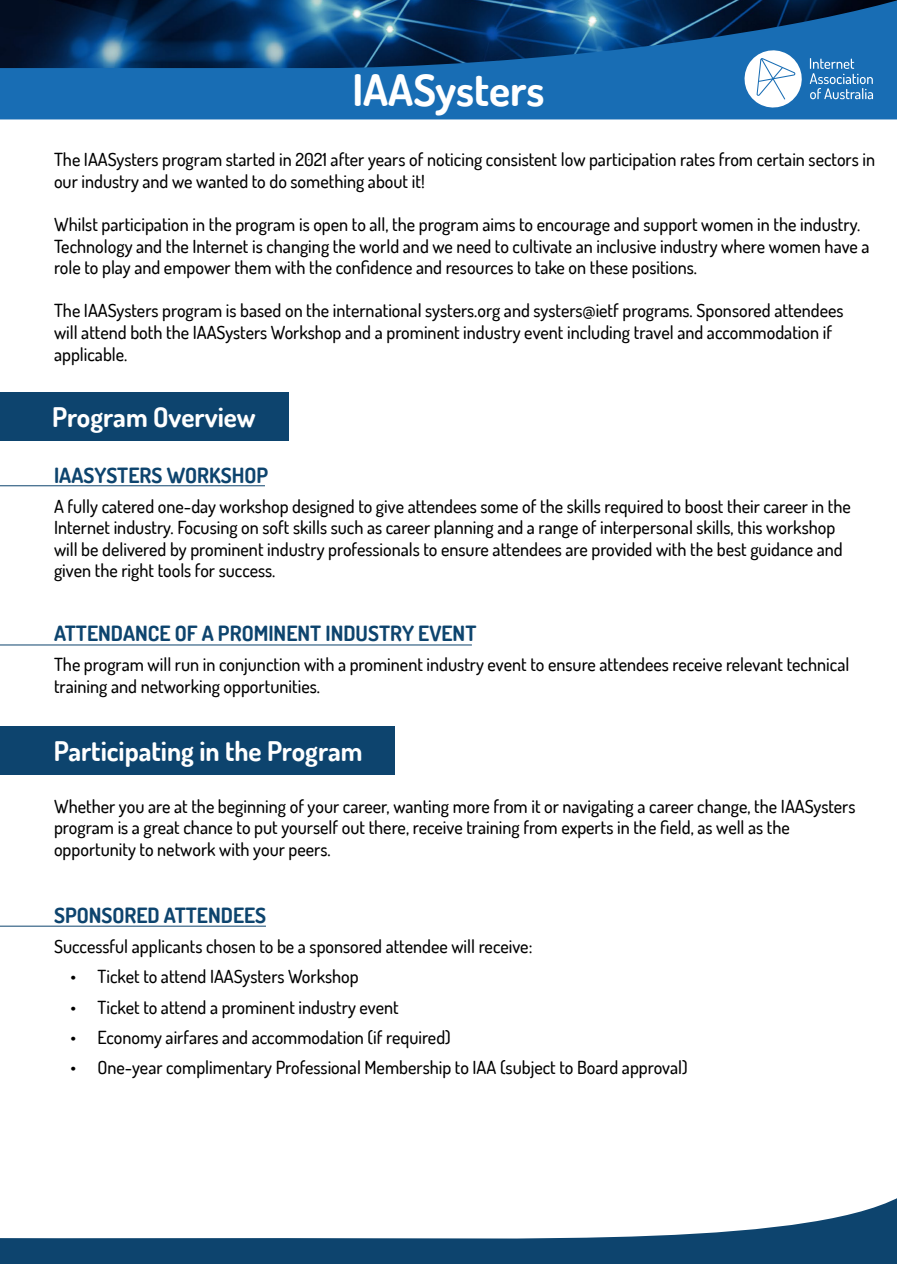
<style>
.page{position:relative;width:897px;height:1264px;background:#fff}
.page>*{position:absolute;margin:0;border:0;box-sizing:border-box;transform-origin:0 0}
.t1{font:700 43.5px "Dosis";color:#fff}
.t2{font:700 27px "Dosis";color:#fff}
.t3{font:700 21px "Dosis";color:#0d446e}
.t4{font:500 18px/21.6px "Dosis";color:#000}
</style>
<div class="page">
<svg style="left:0;top:0;width:896px;height:119px;background:#12528b"></svg>
<svg style="left:0;top:1198px;width:896px;height:66px"></svg>
<svg style="left:744px;top:50px;width:128px;height:62px"></svg>
<hr style="left:0;top:485px;width:265px;height:1px;background:#0d446e">
<div style="left:0;top:392px;width:288px;height:49px;background:#0d446e"></div>
<hr style="left:0;top:644px;width:472px;height:1px;background:#0d446e">
<div style="left:0;top:725px;width:394px;height:49px;background:#0d446e"></div>
<hr style="left:0;top:925px;width:266px;height:1px;background:#0d446e">
<h1 class="t1" style="left:352px;top:62px;width:194px">IAASysters</h1>
<p class="t4" style="left:54px;top:148px;width:822px">The IAASysters program started in 2021 after years of noticing consistent low participation rates from certain sectors in our industry and we wanted to do something about it!</p>
<p class="t4" style="left:54px;top:213px;width:817px">Whilst participation in the program is open to all, the program aims to encourage and support women in the industry.<br>Technology and the Internet is changing the world and we need to cultivate an inclusive industry where women have a role to play and empower them with the confidence and resources to take on these positions.</p>
<p class="t4" style="left:54px;top:299px;width:791px">The IAASysters program is based on the international systers.org and systers@ietf programs. Sponsored attendees will attend both the IAASysters Workshop and a prominent industry event including travel and accommodation if applicable.</p>
<h2 class="t2" style="left:52px;top:400px;width:205px">Program Overview</h2>
<p class="t3" style="left:54px;top:461px;width:216px">IAASYSTERS WORKSHOP</p>
<p class="t4" style="left:54px;top:495px;width:798px">A fully catered one-day workshop designed to give attendees some of the skills required to boost their career in the Internet industry. Focusing on soft skills such as career planning and a range of interpersonal skills, this workshop will be delivered by prominent industry professionals to ensure attendees are provided with the best guidance and given the right tools for success.</p>
<p class="t3" style="left:54px;top:620px;width:424px">ATTENDANCE OF A PROMINENT INDUSTRY EVENT</p>
<p class="t4" style="left:54px;top:653px;width:796px">The program will run in conjunction with a prominent industry event to ensure attendees receive relevant technical training and networking opportunities.</p>
<h2 class="t2" style="left:54px;top:733px;width:310px">Participating in the Program</h2>
<p class="t4" style="left:54px;top:794px;width:803px">Whether you are at the beginning of your career, wanting more from it or navigating a career change, the IAASysters program is a great chance to put yourself out there, receive training from experts in the field, as well as the opportunity to network with your peers.</p>
<p class="t3" style="left:54px;top:902px;width:214px">SPONSORED ATTENDEES</p>
<p class="t4" style="left:54px;top:935px;width:480px">Successful applicants chosen to be a sponsored attendee will receive:</p>
<p class="t4" style="left:71px;top:965px;width:290px">• Ticket to attend IAASysters Workshop</p>
<p class="t4" style="left:71px;top:995px;width:330px">• Ticket to attend a prominent industry event</p>
<p class="t4" style="left:71px;top:1025px;width:382px">• Economy airfares and accommodation (if required)</p>
<p class="t4" style="left:71px;top:1056px;width:618px">• One-year complimentary Professional Membership to IAA (subject to Board approval)</p>
</div>
